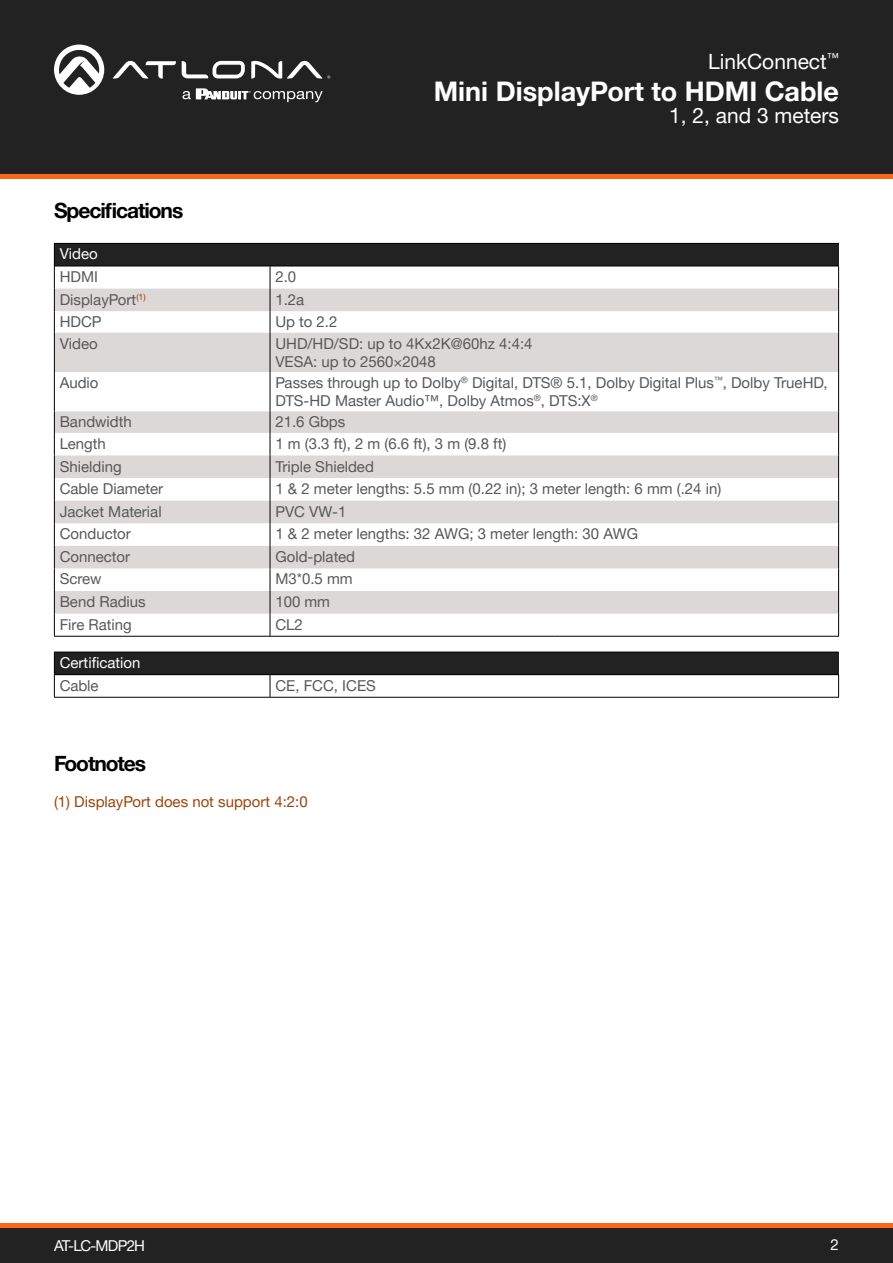
<style>
.page{position:relative;width:893px;height:1263px;background:#fff}
.page>*{position:absolute;margin:0;border:0;box-sizing:border-box;transform-origin:0 0}
.t1{font:700 27px "Helvetica Neue LTW1 G";color:#fff}
.t2{font:21px "Helvetica Neue LTW1 G";color:#fff}
.Product_Type_First_Page{font:700 21px "Helvetica Neue LTW1 G";letter-spacing:-.05em;color:#000}
.Index_Section_Head{font:15px/18px "Helvetica Neue LTW1 G";color:#57585a}
.General_Text{font:15px "Helvetica Neue LTW1 G";color:#57585a}
.General_Text-2{font:15px "Helvetica Neue LTW1 G";color:#9b450a}
.Index_Section_Head-2{font:15px "Helvetica Neue LTW1 G";color:#fff}
.Index_Section_Head-3{font:15px "Helvetica Neue LTW1 G";letter-spacing:-.05em;color:#fff}
</style>
<div class="page">
<div style="left:0;top:1227px;width:893px;height:36px;background:#222"></div>
<hr style="left:0;top:1223px;width:893px;height:4px;background:#ff661c">
<div style="left:0;top:0;width:893px;height:174px;background:#222"></div>
<svg style="left:182px;top:61px;width:63px;height:17px"></svg>
<svg style="left:113px;top:61px;width:63px;height:18px"></svg>
<svg style="left:251px;top:61px;width:79px;height:18px"></svg>
<svg style="left:54px;top:45px;width:50px;height:50px"></svg>
<svg style="left:183px;top:88px;width:140px;height:14px"></svg>
<hr style="left:0;top:174px;width:893px;height:4px;background:#ff661c">
<div style="left:54px;top:243px;width:785px;height:23px;background:#222"></div>
<svg style="left:55px;top:289px;width:783px;height:325px;fill:#dcd8d7"></svg>
<hr style="left:54px;top:243px;width:216px;height:1px;background:#000">
<hr style="left:270px;top:243px;width:284px;height:1px;background:#000">
<hr style="left:554px;top:243px;width:285px;height:1px;background:#000">
<hr style="left:55px;top:266px;width:215px;height:1px;background:#000">
<hr style="left:270px;top:266px;width:284px;height:1px;background:#000">
<hr style="left:554px;top:266px;width:285px;height:1px;background:#000">
<svg style="left:54px;top:244px;width:1px;height:89px"></svg>
<svg style="left:270px;top:266px;width:1px;height:67px"></svg>
<svg style="left:838px;top:266px;width:1px;height:67px"></svg>
<hr style="left:54px;top:333px;width:1px;height:39px;background:#000">
<hr style="left:270px;top:333px;width:1px;height:39px;background:#000">
<hr style="left:838px;top:333px;width:1px;height:39px;background:#000">
<hr style="left:54px;top:372px;width:1px;height:39px;background:#000">
<hr style="left:270px;top:372px;width:1px;height:39px;background:#000">
<hr style="left:838px;top:372px;width:1px;height:39px;background:#000">
<svg style="left:54px;top:411px;width:1px;height:225px"></svg>
<svg style="left:270px;top:411px;width:1px;height:225px"></svg>
<svg style="left:838px;top:411px;width:1px;height:225px"></svg>
<hr style="left:54px;top:636px;width:216px;height:1px;background:#000">
<hr style="left:270px;top:636px;width:284px;height:1px;background:#000">
<hr style="left:554px;top:636px;width:285px;height:1px;background:#000">
<div style="left:54px;top:652px;width:785px;height:23px;background:#222"></div>
<svg style="left:838px;top:675px;width:1px;height:22px"></svg>
<hr style="left:54px;top:652px;width:216px;height:1px;background:#000">
<hr style="left:270px;top:652px;width:569px;height:1px;background:#000">
<hr style="left:55px;top:674px;width:215px;height:1px;background:#000">
<hr style="left:270px;top:674px;width:569px;height:1px;background:#000">
<svg style="left:54px;top:653px;width:1px;height:44px"></svg>
<svg style="left:270px;top:675px;width:1px;height:22px"></svg>
<hr style="left:54px;top:697px;width:216px;height:1px;background:#000">
<hr style="left:270px;top:697px;width:569px;height:1px;background:#000">
<h2 class="t2" style="left:708px;top:49px;width:132px">LinkConnect<sup>™</sup></h2>
<h1 class="t1" style="left:434px;top:74px;width:407px">Mini DisplayPort to HDMI Cable</h1>
<h2 class="t2" style="left:669px;top:103px;width:171px">1, 2, and 3 meters</h2>
<p class="Product_Type_First_Page" style="left:54px;top:197px;width:131px">Specifications</p>
<p class="Index_Section_Head-2" style="left:60px;top:245px;width:40px">Video</p>
<p class="Index_Section_Head" style="left:60px;top:268px;width:40px">HDMI</p>
<p class="Index_Section_Head" style="left:275px;top:268px;width:22px">2.0</p>
<p class="General_Text" style="left:60px;top:290px;width:88px">DisplayPort<sup>(1)</sup></p>
<p class="General_Text" style="left:275px;top:290px;width:30px">1.2a</p>
<p class="General_Text" style="left:60px;top:313px;width:43px">HDCP</p>
<p class="General_Text" style="left:275px;top:313px;width:64px">Up to 2.2</p>
<p class="Index_Section_Head" style="left:60px;top:334px;width:40px">Video</p>
<p class="Index_Section_Head" style="left:275px;top:334px;width:259px">UHD/HD/SD: up to 4Kx2K@60hz 4:4:4</p>
<p class="Index_Section_Head" style="left:275px;top:352px;width:162px">VESA: up to 2560×2048</p>
<p class="General_Text" style="left:60px;top:373px;width:40px">Audio</p>
<p class="Index_Section_Head" style="left:275px;top:374px;width:554px">Passes through up to Dolby<sup>®</sup> Digital, DTS® 5.1, Dolby Digital Plus<sup>™</sup>, Dolby TrueHD,<br>DTS-HD Master Audio™, Dolby Atmos<sup>®</sup>, DTS:X<sup>®</sup></p>
<p class="Index_Section_Head" style="left:60px;top:413px;width:74px">Bandwidth</p>
<p class="Index_Section_Head" style="left:275px;top:413px;width:72px">21.6 Gbps</p>
<p class="General_Text" style="left:60px;top:434px;width:48px">Length</p>
<p class="General_Text" style="left:275px;top:434px;width:232px">1 m (3.3 ft), 2 m (6.6 ft), 3 m (9.8 ft)</p>
<p class="General_Text" style="left:60px;top:457px;width:63px">Shielding</p>
<p class="General_Text" style="left:275px;top:457px;width:100px">Triple Shielded</p>
<p class="General_Text" style="left:60px;top:479px;width:105px">Cable Diameter</p>
<p class="Index_Section_Head" style="left:275px;top:480px;width:448px">1 &amp; 2 meter lengths: 5.5 mm (0.22 in); 3 meter length: 6 mm (.24 in)</p>
<p class="General_Text" style="left:60px;top:502px;width:103px">Jacket Material</p>
<p class="General_Text" style="left:275px;top:502px;width:73px">PVC VW-1</p>
<p class="General_Text" style="left:60px;top:525px;width:73px">Conductor</p>
<p class="General_Text" style="left:275px;top:525px;width:364px">1 &amp; 2 meter lengths: 32 AWG; 3 meter length: 30 AWG</p>
<p class="General_Text" style="left:60px;top:547px;width:72px">Connector</p>
<p class="General_Text" style="left:275px;top:547px;width:81px">Gold-plated</p>
<p class="General_Text" style="left:60px;top:570px;width:43px">Screw</p>
<p class="General_Text" style="left:275px;top:570px;width:79px">M3*0.5 mm</p>
<p class="General_Text" style="left:60px;top:592px;width:88px">Bend Radius</p>
<p class="General_Text" style="left:275px;top:592px;width:56px">100 mm</p>
<p class="General_Text" style="left:60px;top:615px;width:74px">Fire Rating</p>
<p class="General_Text" style="left:275px;top:615px;width:29px">CL2</p>
<p class="Index_Section_Head-2" style="left:60px;top:653px;width:82px">Certification</p>
<p class="Index_Section_Head" style="left:60px;top:676px;width:40px">Cable</p>
<p class="Index_Section_Head" style="left:275px;top:676px;width:102px">CE, FCC, ICES</p>
<p class="Product_Type_First_Page" style="left:54px;top:751px;width:94px">Footnotes</p>
<p class="General_Text-2" style="left:54px;top:793px;width:255px">(1) DisplayPort does not support 4:2:0</p>
<p class="Index_Section_Head-3" style="left:54px;top:1236px;width:93px">AT-LC-MDP2H</p>
<p class="Index_Section_Head-2" style="left:831px;top:1235px;width:10px">2</p>
</div>
